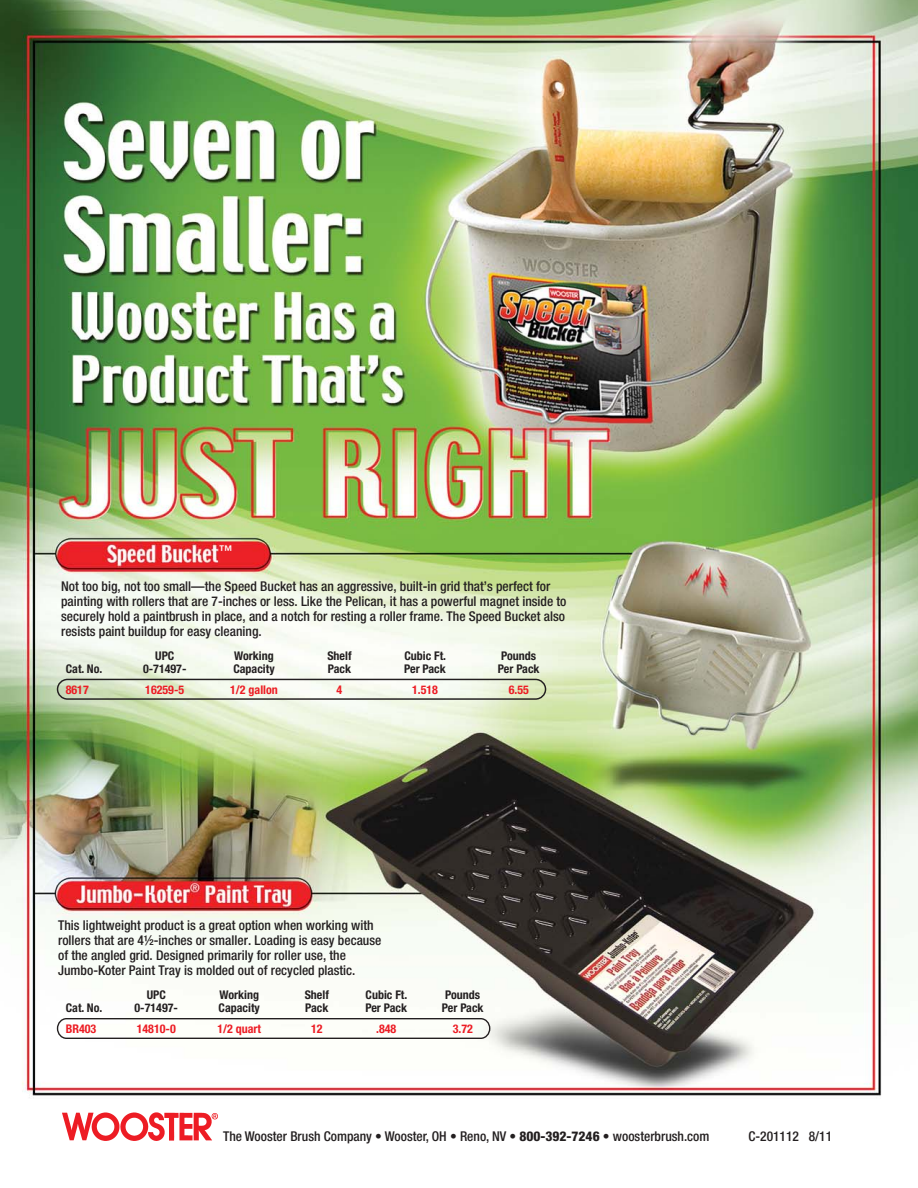
<style>
.page{position:relative;width:918px;height:1188px;background:#fff}
.page>*{position:absolute;margin:0;border:0;box-sizing:border-box;transform-origin:0 0}
.t1{font:500 condensed 13.5px/15px "Helvetica Neue LT Std";color:#231f20}
.t2{font:500 condensed 13.5px "Helvetica Neue LT Std";color:#fff}
.t3{font:700 condensed 12px "Helvetica Neue LT Std";color:#231f20}
.t4{font:700 condensed 12px "Helvetica Neue LT Std";color:#ed1c24}
.s1{font-weight:800}
</style>
<div class="page">
<img style="left:0;top:0;width:918px;height:1096px">
<div style="left:57px;top:679px;width:489px;height:21px;border:1px solid #231f20;border-radius:10px"></div>
<div style="left:57px;top:1018px;width:433px;height:21px;border:1px solid #231f20;border-radius:9px"></div>
<img style="left:62px;top:1112px;width:156px;height:29px">
<p class="t2" style="left:219px;top:545px;width:15px">™</p>
<p class="t1" style="left:61px;top:580px;width:507px">Not too big, not too small—the Speed Bucket has an aggressive, built-in grid that’s perfect for painting with rollers that are 7-inches or less. Like the Pelican, it has a powerful magnet inside to securely hold a paintbrush in place, and a notch for resting a roller frame. The Speed Bucket also resists paint buildup for easy cleaning.</p>
<p class="t3" style="left:155px;top:651px;width:21px">UPC</p>
<p class="t3" style="left:234px;top:651px;width:41px">Working</p>
<p class="t3" style="left:327px;top:651px;width:26px">Shelf</p>
<p class="t3" style="left:404px;top:651px;width:43px">Cubic Ft.</p>
<p class="t3" style="left:501px;top:651px;width:37px">Pounds</p>
<p class="t3" style="left:66px;top:664px;width:38px">Cat. No.</p>
<p class="t3" style="left:143px;top:664px;width:45px">0-71497-</p>
<p class="t3" style="left:233px;top:664px;width:43px">Capacity</p>
<p class="t3" style="left:328px;top:664px;width:25px">Pack</p>
<p class="t3" style="left:404px;top:664px;width:43px">Per Pack</p>
<p class="t3" style="left:498px;top:664px;width:43px">Per Pack</p>
<p class="t4" style="left:66px;top:685px;width:25px">8617</p>
<p class="t4" style="left:145px;top:685px;width:40px">16259-5</p>
<p class="t4" style="left:230px;top:685px;width:49px">1/2 gallon</p>
<p class="t4" style="left:337px;top:685px;width:7px">4</p>
<p class="t4" style="left:412px;top:685px;width:27px">1.518</p>
<p class="t4" style="left:509px;top:685px;width:22px">6.55</p>
<p class="t1" style="left:58px;top:918px;width:325px">This lightweight product is a great option when working with rollers that are 4½-inches or smaller. Loading is easy because of the angled grid. Designed primarily for roller use, the Jumbo-Koter Paint Tray is molded out of recycled plastic.</p>
<p class="t3" style="left:147px;top:990px;width:21px">UPC</p>
<p class="t3" style="left:220px;top:990px;width:41px">Working</p>
<p class="t3" style="left:305px;top:990px;width:26px">Shelf</p>
<p class="t3" style="left:366px;top:990px;width:43px">Cubic Ft.</p>
<p class="t3" style="left:445px;top:990px;width:37px">Pounds</p>
<p class="t3" style="left:66px;top:1004px;width:38px">Cat. No.</p>
<p class="t3" style="left:135px;top:1004px;width:45px">0-71497-</p>
<p class="t3" style="left:219px;top:1004px;width:43px">Capacity</p>
<p class="t3" style="left:305px;top:1004px;width:25px">Pack</p>
<p class="t3" style="left:365px;top:1004px;width:43px">Per Pack</p>
<p class="t3" style="left:442px;top:1004px;width:43px">Per Pack</p>
<p class="t4" style="left:66px;top:1025px;width:32px">BR403</p>
<p class="t4" style="left:137px;top:1025px;width:40px">14810-0</p>
<p class="t4" style="left:217px;top:1025px;width:45px">1/2 quart</p>
<p class="t4" style="left:311px;top:1025px;width:13px">12</p>
<p class="t4" style="left:376px;top:1025px;width:22px">.848</p>
<p class="t4" style="left:453px;top:1025px;width:22px">3.72</p>
<p class="t1" style="left:223px;top:1130px;width:488px">The Wooster Brush Company • Wooster, OH • Reno, NV • <span class="s1">800-392-7246</span> • woosterbrush.com</p>
<p class="t1" style="left:748px;top:1130px;width:85px">C-201112 8/11</p>
</div>
